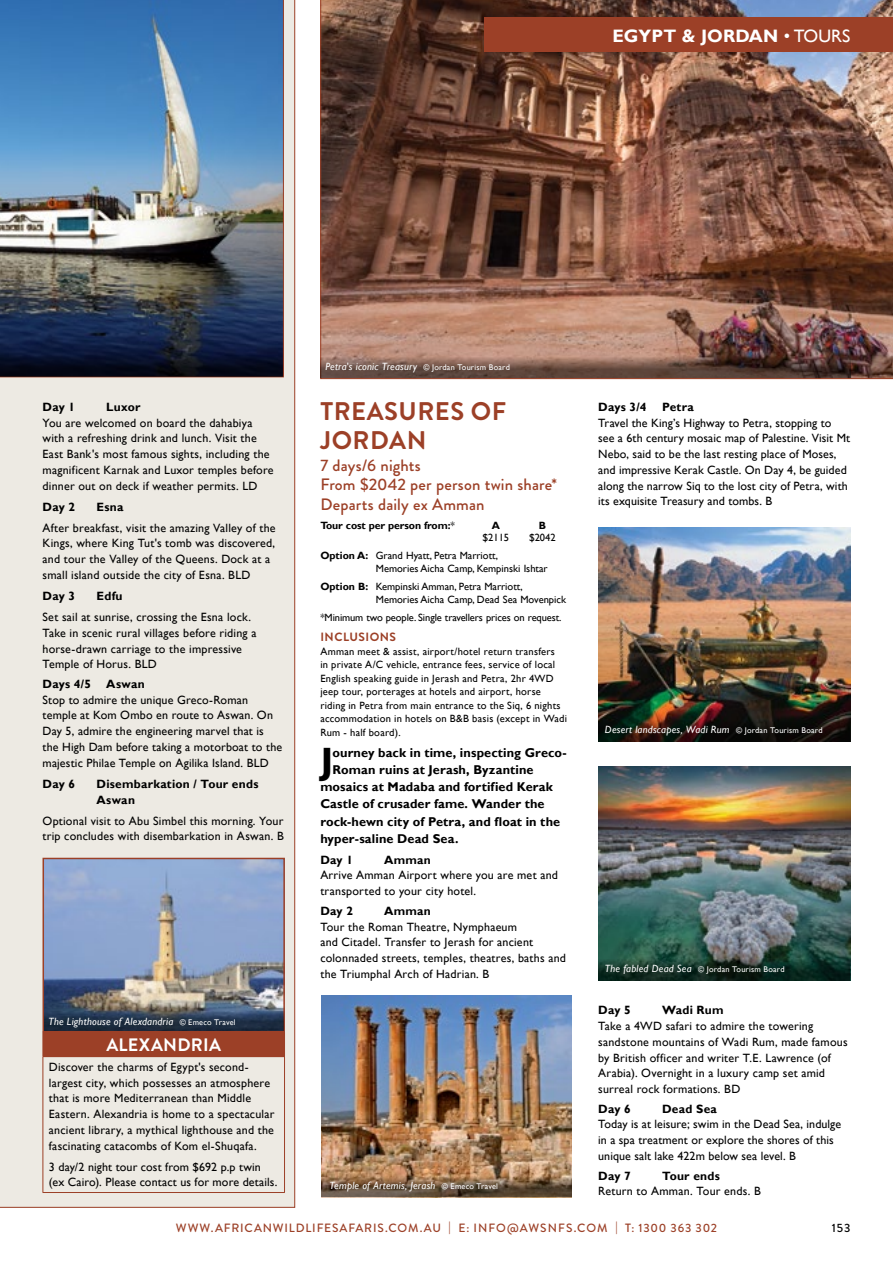
<style>
.page{position:relative;width:893px;height:1263px;background:#fff}
.page>*{position:absolute;margin:0;border:0;box-sizing:border-box;transform-origin:0 0}
.t1{font:700 38.1px "Gill Sans";color:#000}
.t2{font:700 25.5px/28.5px "Brandon Grotesque";letter-spacing:.02em;color:#9c4027}
.t3{font:700 18px "Gill Sans";letter-spacing:.005em;color:#fff}
.t4{font:700 18px "Brandon Grotesque";letter-spacing:.015em;color:#fff}
.t5{font:500 16.5px/19.5px "Brandon Grotesque";letter-spacing:.01em;color:#9c4027}
.t6{font:700 12.75px "Gill Sans";letter-spacing:.005em;color:#000}
.t7{font:12px/15.8px "Gill Sans";letter-spacing:.015em;color:#000}
.t8{font:700 12px/15.8px "Gill Sans";letter-spacing:.02em;color:#000}
.t9{font:500 12px "Brandon Grotesque";letter-spacing:.07em;color:#9c4027}
.t10{font:700 12px "Brandon Grotesque";letter-spacing:.04em;color:#9c4027}
.t11{font:500 12px "Brandon Grotesque";color:#000}
.t12{font:10.5px/13.5px "Gill Sans";letter-spacing:.015em;color:#000}
.t13{font:italic 10.5px "Gill Sans";letter-spacing:.02em;color:#fff}
.t14{font:10.5px "Gill Sans";letter-spacing:-.01em;color:#000}
.t15{font:700 10.5px "Gill Sans";letter-spacing:-.01em;color:#000}
.t16{font:8.25px "Gill Sans";letter-spacing:.025em;color:#fff}
.s1{font-weight:400}
.s2{font-style:normal;font-size:8.25px}
.s3{font-weight:700}
.s4{font-style:italic;font-size:10.5px}
</style>
<div class="page">
<div style="left:0;top:0;width:295px;height:1208px;background:#edeae3"></div>
<img style="left:0;top:0;width:284px;height:377px">
<img style="left:320px;top:0;width:573px;height:379px">
<img style="left:321px;top:995px;width:251px;height:202px">
<svg style="left:321px;top:1173px;width:250px;height:24px;background:#7a5f46"></svg>
<img style="left:598px;top:767px;width:252px;height:214px">
<img style="left:598px;top:528px;width:252px;height:214px">
<svg style="left:320px;top:354px;width:530px;height:24px;background:#6f5348"></svg>
<svg style="left:0;top:352px;width:283px;height:24px;background:#070d21"></svg>
<svg style="left:599px;top:717px;width:251px;height:25px;background:#19120d"></svg>
<svg style="left:598px;top:955px;width:252px;height:25px;background:#17342a"></svg>
<div style="left:43px;top:1032px;width:242px;height:25px;background:#9c4027"></div>
<div style="left:43px;top:1057px;width:242px;height:135px;background:#edeae3"></div>
<hr style="left:43px;top:1057px;width:1px;height:135px;background:#9c4027">
<hr style="left:284px;top:1057px;width:1px;height:135px;background:#9c4027">
<hr style="left:43px;top:1192px;width:242px;height:1px;background:#9c4027">
<div style="left:485px;top:18px;width:408px;height:34px;background:#9c4027"></div>
<img style="left:46px;top:861px;width:236px;height:146px">
<div style="left:43px;top:858px;width:242px;height:174px;border:2px solid #9c4027"></div>
<svg style="left:44px;top:1007px;width:239px;height:24px;background:#2e3d50"></svg>
<h3 class="t3" style="left:612px;top:25px;width:240px">EGYPT &amp; JORDAN <span class="s1">• TOURS</span></h3>
<p class="t8" style="left:43px;top:399px;width:34px">Day 1</p>
<p class="t8" style="left:106px;top:399px;width:36px">Luxor</p>
<p class="t7" style="left:43px;top:415px;width:233px">You are welcomed on board the dahabiya with a refreshing drink and lunch. Visit the East Bank's most famous sights, including the magnificent Karnak and Luxor temples before dinner out on deck if weather permits. LD</p>
<p class="t8" style="left:43px;top:499px;width:34px">Day 2</p>
<p class="t8" style="left:97px;top:499px;width:28px">Esna</p>
<p class="t7" style="left:43px;top:520px;width:235px">After breakfast, visit the amazing Valley of the Kings, where King Tut's tomb was discovered, and tour the Valley of the Queens. Dock at a small island outside the city of Esna. BLD</p>
<p class="t8" style="left:43px;top:588px;width:34px">Day 3</p>
<p class="t8" style="left:97px;top:588px;width:27px">Edfu</p>
<p class="t7" style="left:43px;top:609px;width:215px">Set sail at sunrise, crossing the Esna lock.<br>Take in scenic rural villages before riding a horse-drawn carriage to the impressive Temple of Horus. BLD</p>
<p class="t8" style="left:43px;top:676px;width:50px">Days 4/5</p>
<p class="t8" style="left:106px;top:676px;width:40px">Aswan</p>
<p class="t7" style="left:43px;top:692px;width:241px">Stop to admire the unique Greco-Roman temple at Kom Ombo en route to Aswan. On Day 5, admire the engineering marvel that is the High Dam before taking a motorboat to the majestic Philae Temple on Agilika Island. BLD</p>
<p class="t8" style="left:43px;top:776px;width:34px">Day 6</p>
<p class="t8" style="left:97px;top:776px;width:163px">Disembarkation / Tour ends<br>Aswan</p>
<p class="t7" style="left:43px;top:813px;width:243px">Optional visit to Abu Simbel this morning. Your trip concludes with disembarkation in Aswan. B</p>
<p class="t13" style="left:48px;top:1015px;width:189px">The Lighthouse of Alexdandria <span class="s2">© Emeco Travel</span></p>
<h3 class="t4" style="left:106px;top:1032px;width:116px">ALEXANDRIA</h3>
<p class="t7" style="left:49px;top:1059px;width:227px">Discover the charms of Egypt's second&shy;largest city, which possesses an atmosphere that is more Mediterranean than Middle Eastern. Alexandria is home to a spectacular ancient library, a mythical lighthouse and the fascinating catacombs of Kom el-Shuqafa.</p>
<p class="t7" style="left:49px;top:1159px;width:230px">3 day/2 night tour cost from $692 p.p twin (ex Cairo). Please contact us for more details.</p>
<p class="t13" style="left:325px;top:360px;width:186px">Petra's iconic Treasury <span class="s2">© Jordan Tourism Board</span></p>
<h2 class="t2" style="left:320px;top:398px;width:187px">TREASURES OF<br>JORDAN</h2>
<h3 class="t5" style="left:320px;top:455px;width:238px">7 days/6 nights<br>From $2042 per person twin share*<br>Departs daily ex Amman</h3>
<p class="t15" style="left:320px;top:519px;width:136px">Tour cost per person from:<span class="s1">*</span></p>
<p class="t15" style="left:492px;top:519px;width:10px">A</p>
<p class="t15" style="left:539px;top:519px;width:9px">B</p>
<p class="t12" style="left:482px;top:531px;width:28px">$2115</p>
<p class="t12" style="left:529px;top:531px;width:28px">$2042</p>
<p class="t12" style="left:376px;top:550px;width:173px;line-height:12.8px;text-indent:-56px"><span class="s3">Option A:</span> Grand Hyatt, Petra Marriott,<br>Memories Aicha Camp, Kempinski Ishtar</p>
<p class="t12" style="left:376px;top:580px;width:192px;line-height:12.8px;text-indent:-56px"><span class="s3">Option B:</span> Kempinski Amman, Petra Marriott,<br>Memories Aicha Camp, Dead Sea Movenpick</p>
<p class="t14" style="left:320px;top:611px;width:243px">*Minimum two people. Single travellers prices on request.</p>
<p class="t10" style="left:320px;top:629px;width:77px">INCLUSIONS</p>
<p class="t12" style="left:320px;top:645px;width:248px">Amman meet &amp; assist, airport/hotel return transfers<br>in private A/C vehicle, entrance fees, service of local English speaking guide in Jerash and Petra, 2hr 4WD jeep tour, porterages at hotels and airport, horse riding in Petra from main entrance to the Siq, 6 nights accommodation in hotels on B&amp;B basis (except in Wadi Rum - half board).</p>
<h1 class="t1" style="left:320px;top:738px;width:14px">J</h1>
<p class="t6" style="left:333px;top:744px;width:236px">ourney back in time, inspecting Greco-</p>
<p class="t6" style="left:333px;top:762px;width:202px">Roman ruins at Jerash, Byzantine</p>
<p class="t6" style="left:320px;top:779px;width:234px">mosaics at Madaba and fortified Kerak</p>
<p class="t6" style="left:320px;top:796px;width:226px">Castle of crusader fame. Wander the</p>
<p class="t6" style="left:320px;top:813px;width:241px">rock-hewn city of Petra, and float in the</p>
<p class="t6" style="left:320px;top:831px;width:140px">hyper-saline Dead Sea.</p>
<p class="t8" style="left:320px;top:852px;width:34px">Day 1</p>
<p class="t8" style="left:384px;top:852px;width:48px">Amman</p>
<p class="t7" style="left:320px;top:868px;width:239px">Arrive Amman Airport where you are met and transported to your city hotel.</p>
<p class="t8" style="left:320px;top:903px;width:34px">Day 2</p>
<p class="t8" style="left:384px;top:903px;width:48px">Amman</p>
<p class="t7" style="left:320px;top:919px;width:247px">Tour the Roman Theatre, Nymphaeum<br>and Citadel. Transfer to Jerash for ancient colonnaded streets, temples, theatres, baths and the Triumphal Arch of Hadrian. B</p>
<p class="t13" style="left:329px;top:1179px;width:170px">Temple of Artemis, Jerash <span class="s2">© Emeco Travel</span></p>
<p class="t8" style="left:598px;top:399px;width:50px">Days 3/4</p>
<p class="t8" style="left:662px;top:399px;width:33px">Petra</p>
<p class="t7" style="left:598px;top:415px;width:253px">Travel the King’s Highway to Petra, stopping to see a 6th century mosaic map of Palestine. Visit Mt Nebo, said to be the last resting place of Moses, and impressive Kerak Castle. On Day 4, be guided along the narrow Siq to the lost city of Petra, with its exquisite Treasury and tombs. B</p>
<p class="t13" style="left:605px;top:723px;width:219px">Desert landscapes, Wadi Rum <span class="s2">© Jordan Tourism Board</span></p>
<p class="t16" style="left:605px;top:964px;width:181px"><span class="s4">The fabled Dead Sea</span> © Jordan Tourism Board</p>
<p class="t8" style="left:598px;top:1003px;width:34px">Day 5</p>
<p class="t8" style="left:662px;top:1003px;width:63px">Wadi Rum</p>
<p class="t7" style="left:598px;top:1018px;width:251px">Take a 4WD safari to admire the towering sandstone mountains of Wadi Rum, made famous by British officer and writer T.E. Lawrence (of Arabia). Overnight in a luxury camp set amid surreal rock formations. BD</p>
<p class="t8" style="left:598px;top:1101px;width:34px">Day 6</p>
<p class="t8" style="left:662px;top:1101px;width:56px">Dead Sea</p>
<p class="t7" style="left:598px;top:1117px;width:244px">Today is at leisure; swim in the Dead Sea, indulge in a spa treatment or explore the shores of this unique salt lake 422m below sea level. B</p>
<p class="t8" style="left:598px;top:1168px;width:34px">Day 7</p>
<p class="t8" style="left:662px;top:1168px;width:59px">Tour ends</p>
<p class="t7" style="left:598px;top:1184px;width:164px">Return to Amman. Tour ends. B</p>
<p class="t9" style="left:176px;top:1220px;width:543px">WWW.AFRICANWILDLIFESAFARIS.COM.AU | E: INFO@AWSNFS.COM | T: 1300 363 302</p>
<p class="t11" style="left:832px;top:1220px;width:20px">153</p>
</div>
